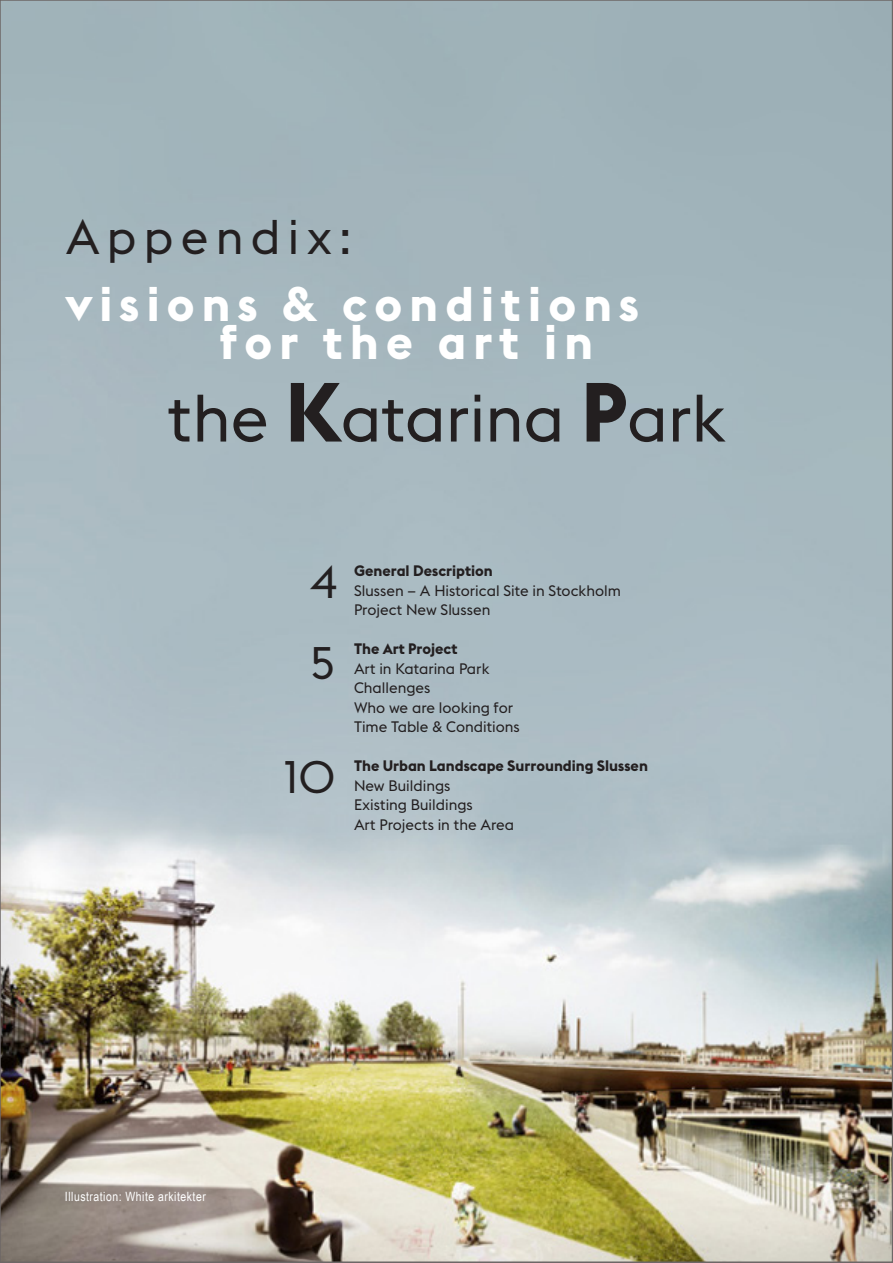
<style>
.page{position:relative;width:893px;height:1263px;background:#fff}
.page>*{position:absolute;margin:0;border:0;box-sizing:border-box;transform-origin:0 0}
.t1{font:66px "Stockholm Type";color:#231f20}
.t2{font:700 48px "Stockholm Type";letter-spacing:.15em;color:#fff}
.t3{font:48px "Stockholm Type";letter-spacing:.15em;color:#231f20}
.Siffor-Innehållsfört{font:45px "Stockholm Type";color:#231f20}
.Brödtext-Pres_Sthlm{font:15px/19.5px "Stockholm Type";color:#231f20}
.Brödtext-Pres_Sthlm-2{font:700 15px/19.5px "Stockholm Type";color:#231f20}
.Bildtext{font:12.75px "Arial Narrow";letter-spacing:.04em;color:#fff}
.s1{font-weight:700;font-size:82.5px}
.s2{font-weight:700}
.s3{font-weight:400}
</style>
<div class="page">
<img style="left:3px;top:3px;width:887px;height:1257px">
<p class="t3" style="left:66px;top:204px;width:287px">Appendix:</p>
<p class="t2" style="left:66px;top:270px;width:575px">visions &amp; conditions</p>
<p class="t2" style="left:220px;top:308px;width:375px">for the art in</p>
<p class="t1" style="left:168px;top:373px;width:559px">the <span class="s1">K</span>atarina <span class="s1">P</span>ark</p>
<p class="Siffor-Innehållsfört" style="left:310px;top:551px;width:28px">4</p>
<p class="Brödtext-Pres_Sthlm-2" style="left:354px;top:561px;width:140px">General Description</p>
<p class="Brödtext-Pres_Sthlm" style="left:354px;top:580px;width:268px">Slussen – A Historical Site in Stockholm</p>
<p class="Brödtext-Pres_Sthlm" style="left:354px;top:600px;width:138px">Project New Slussen</p>
<p class="Brödtext-Pres_Sthlm" style="left:354px;top:639px;width:137px"><span class="s2">The Art Project<br></span>Art in Katarina Park</p>
<p class="Brödtext-Pres_Sthlm" style="left:354px;top:678px;width:78px">Challenges</p>
<p class="Brödtext-Pres_Sthlm" style="left:354px;top:697px;width:161px">Who we are looking for</p>
<p class="Brödtext-Pres_Sthlm" style="left:354px;top:717px;width:167px">Time Table &amp; Conditions</p>
<p class="Brödtext-Pres_Sthlm-2" style="left:354px;top:756px;width:295px">The Urban Landscape Surrounding Slussen<br><span class="s3">New Buildings</span></p>
<p class="Brödtext-Pres_Sthlm" style="left:354px;top:795px;width:120px">Existing Buildings</p>
<p class="Brödtext-Pres_Sthlm" style="left:354px;top:814px;width:162px">Art Projects in the Area</p>
<p class="Siffor-Innehållsfört" style="left:310px;top:632px;width:26px">5</p>
<p class="Siffor-Innehållsfört" style="left:284px;top:746px;width:52px">10</p>
<p class="Bildtext" style="left:65px;top:1187px;width:142px">Illustration: White arkitekter</p>
</div>
